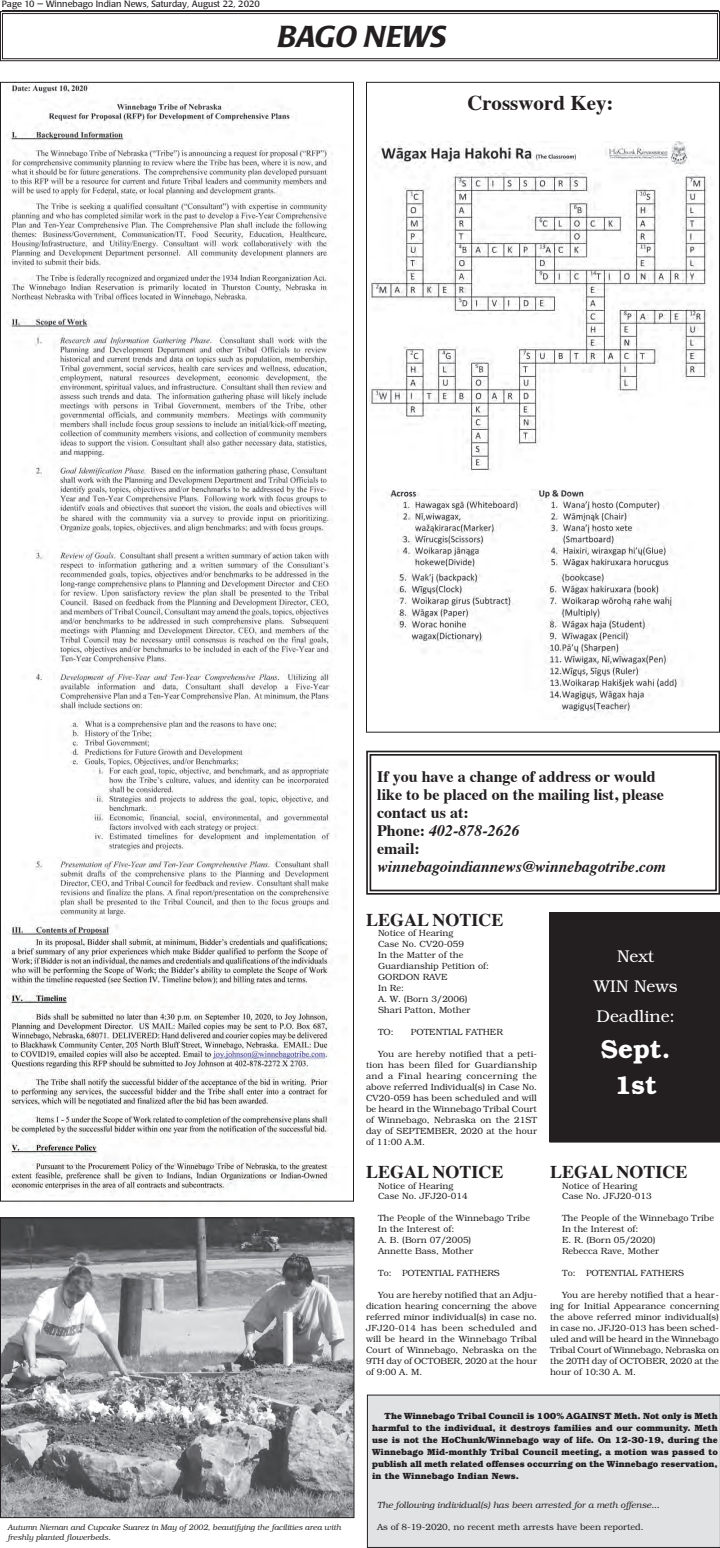
<style>
.page{position:relative;width:720px;height:1548px;background:#fff}
.page>*{position:absolute;margin:0;border:0;box-sizing:border-box;transform-origin:0 0}
.t1{font:italic 500 30px "Poppl Laudatio";color:#231f20}
.t2{font:600 26px/36px "Bookman";color:#fff;text-align:center}
.t3{font:700 21px "Times";color:#231f20}
.t4{font:700 18px "Times";color:#231f20}
.t5{font:300 17px/30px "Bookman";color:#fff;text-align:center}
.t6{font:700 16px/18px "Times";color:#231f20}
.t7{font:italic 700 16px "Times";letter-spacing:-.01em;color:#231f20}
.t8{font:300 9px/11px "Bookman";color:#231f20}
.t9{font:700 9px/12px "Bookman";color:#231f20;text-align:justify}
.t10{font:italic 300 9px "Bookman";color:#231f20}
.t11{font:9px "Poppl Laudatio";color:#231f20}
.t12{font:italic 300 8px/9.8px "Bookman";color:#231f20}
.s1{font-style:italic}
</style>
<div class="page">
<hr style="left:2px;top:10px;width:717px;height:1px;background:#231f20">
<svg style="left:0;top:11px;width:720px;height:51px"></svg>
<div style="left:367px;top:1395px;width:353px;height:153px;background:#e1e2e4"></div>
<svg style="left:366px;top:750px;width:354px;height:145px"></svg>
<div style="left:370px;top:754px;width:347px;height:137px;border:2px solid #231f20"></div>
<div style="left:550px;top:913px;width:170px;height:229px;background:#231f20"></div>
<div style="left:549px;top:912px;width:171px;height:231px;border:1px solid #231f20"></div>
<img style="left:4px;top:84px;width:329px;height:428px">
<img style="left:9px;top:513px;width:327px;height:423px">
<img style="left:4px;top:936px;width:329px;height:257px">
<img style="left:369px;top:142px;width:339px;height:427px">
<img style="left:394px;top:569px;width:290px;height:145px">
<img style="left:2px;top:1219px;width:350px;height:297px">
<div style="left:0;top:1217px;width:354px;height:301px;border:1px solid #231f20"></div>
<p class="t11" style="left:2px;top:0;width:260px">Page 10 — Winnebago Indian News, Saturday, August 22, 2020</p>
<h1 class="t1" style="left:277px;top:25px;width:170px">BAGO NEWS</h1>
<h3 class="t3" style="left:467px;top:95px;width:148px">Crossword Key:</h3>
<h3 class="t6" style="left:377px;top:769px;width:288px">If you have a change of address or would like to be placed on the mailing list, please contact us at:<br>Phone: <span class="s1">402-878-2626<br></span>email:</h3>
<h3 class="t7" style="left:377px;top:860px;width:290px">winnebagoindiannews@winnebagotribe.com</h3>
<h3 class="t4" style="left:366px;top:912px;width:139px">LEGAL NOTICE</h3>
<p class="t8" style="left:378px;top:929px;width:112px">Notice of Hearing<br>Case No. CV20-059<br>In the Matter of the<br>Guardianship Petition of:<br>GORDON RAVE<br>In Re:<br>A. W. (Born 3/2006)<br>Shari Patton, Mother</p>
<p class="t8" style="left:378px;top:1028px;width:17px">TO:</p>
<p class="t8" style="left:411px;top:1028px;width:93px">POTENTIAL FATHER</p>
<p class="t8" style="left:366px;top:1050px;width:173px;text-align:justify;text-indent:12px">You are hereby notified that a peti&shy;tion has been filed for Guardianship and a Final hearing concerning the above referred Individual(s) in Case No.<br>CV20-059 has been scheduled and will be heard in the Winnebago Tribal Court of Winnebago, Nebraska on the 21ST day of SEPTEMBER, 2020 at the hour of 11:00 A.M.</p>
<h3 class="t4" style="left:366px;top:1164px;width:139px">LEGAL NOTICE</h3>
<p class="t8" style="left:378px;top:1181px;width:91px">Notice of Hearing<br>Case No. JFJ20-014</p>
<p class="t8" style="left:378px;top:1214px;width:154px">The People of the Winnebago Tribe<br>In the Interest of:<br>A. B. (Born 07/2005)<br>Annette Bass, Mother</p>
<p class="t8" style="left:378px;top:1269px;width:123px">To: POTENTIAL FATHERS</p>
<p class="t8" style="left:366px;top:1291px;width:173px;text-align:justify;text-indent:12px">You are hereby notified that an Adju&shy;dication hearing concerning the above referred minor individual(s) in case no.<br>JFJ20-014 has been scheduled and will be heard in the Winnebago Tribal Court of Winnebago, Nebraska on the 9TH day of OCTOBER, 2020 at the hour of 9:00 A. M.</p>
<h3 class="t5" style="left:594px;top:942px;width:85px">Next<br>WIN News<br>Deadline:</h3>
<h2 class="t2" style="left:601px;top:1033px;width:71px">Sept.<br>1st</h2>
<h3 class="t4" style="left:550px;top:1164px;width:139px">LEGAL NOTICE</h3>
<p class="t8" style="left:562px;top:1181px;width:91px">Notice of Hearing<br>Case No. JFJ20-013</p>
<p class="t8" style="left:562px;top:1214px;width:154px">The People of the Winnebago Tribe<br>In the Interest of:<br>E. R. (Born 05/2020)<br>Rebecca Rave, Mother</p>
<p class="t8" style="left:562px;top:1269px;width:123px">To: POTENTIAL FATHERS</p>
<p class="t8" style="left:550px;top:1291px;width:170px;text-align:justify;text-indent:12px">You are hereby notified that a hear&shy;ing for Initial Appearance concerning the above referred minor individual(s) in case no. JFJ20-013 has been sched&shy;uled and will be heard in the Winnebago Tribal Court of Winnebago, Nebraska on the 20TH day of OCTOBER, 2020 at the hour of 10:30 A. M.</p>
<p class="t9" style="left:372px;top:1411px;width:347px;text-indent:12px">The Winnebago Tribal Council is 100% AGAINST Meth. Not only is Meth harmful to the individual, it destroys families and our community. Meth use is not the HoChunk/Winnebago way of life. On 12-30-19, during the Winnebago Mid-monthly Tribal Council meeting, a motion was passed to publish all meth related offenses occurring on the Winnebago reservation, in the Winnebago Indian News.</p>
<p class="t12" style="left:8px;top:1523px;width:335px">Autumn Nieman and Cupcake Suarez in May of 2002, beautifying the facilities area with freshly planted flowerbeds.</p>
<p class="t10" style="left:377px;top:1502px;width:284px">The following individual(s) has been arrested for a meth offense...</p>
<p class="t8" style="left:377px;top:1522px;width:268px">As of 8-19-2020, no recent meth arrests have been reported.</p>
</div>
